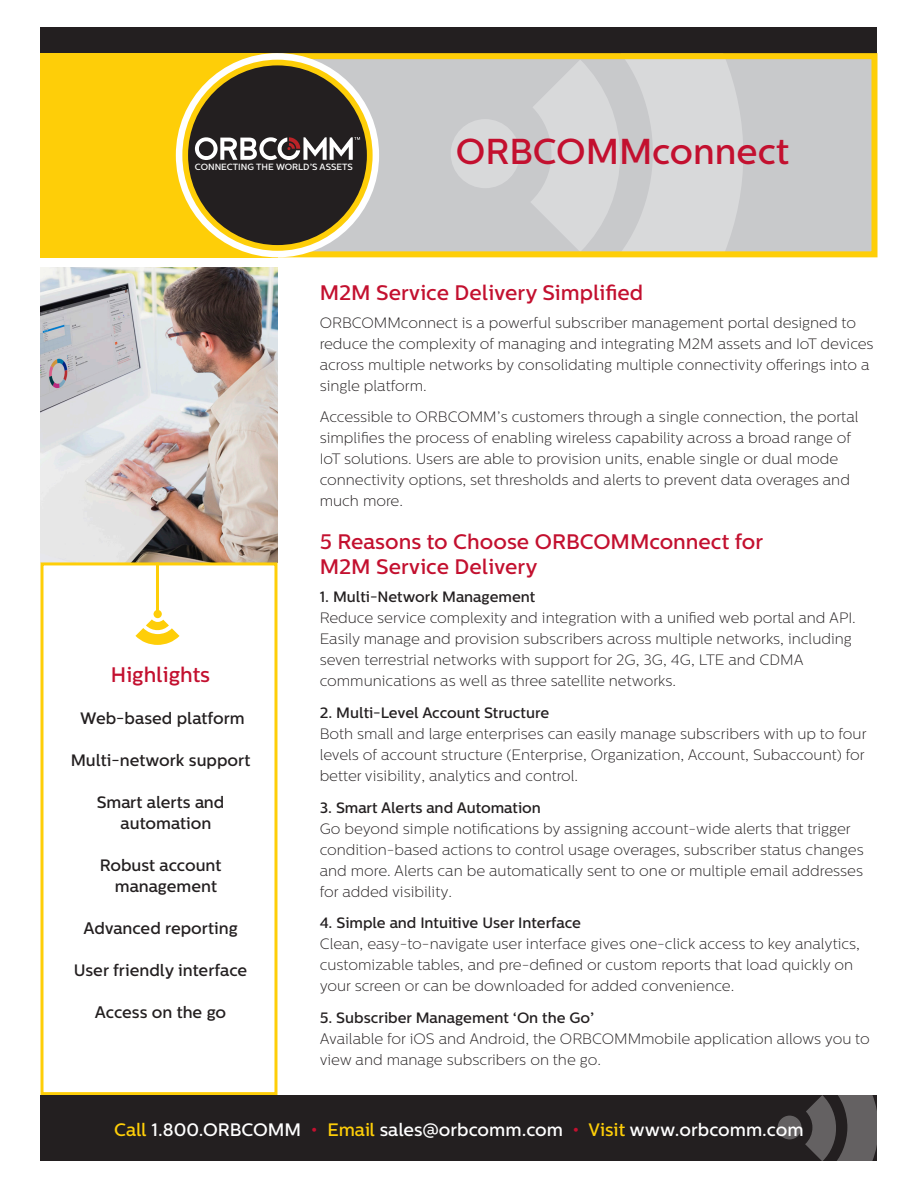
<style>
.page{position:relative;width:918px;height:1188px;background:#fff}
.page>*{position:absolute;margin:0;border:0;box-sizing:border-box;transform-origin:0 0}
._18_pt_Header{font:500 36px "Centrale Sans";color:#c3102f}
._11_pt_body{font:500 21px/25.2px "Centrale Sans";color:#c3102f}
._18_pt_Header-2{font:500 21px "Centrale Sans";color:#c3102f}
.t1{font:500 18px "Centrale Sans";color:#fff}
.features_list{font:500 16.5px/21px "Centrale Sans";color:#231f20}
._11_pt_body-2{font:200 15px/21px "Centrale Sans";color:#231f20}
.t2{font:500 9px "Centrale Sans";color:#fff}
.s1{font-weight:500}
.s2{color:#fece08}
.s3{color:#c3102f}
</style>
<div class="page">
<div style="left:40px;top:27px;width:838px;height:26px;background:#231f20"></div>
<div style="left:44px;top:56px;width:830px;height:198px;background:#c8c9cb"></div>
<div style="left:451px;top:119px;width:69px;height:69px;background:#d8d9da;border-radius:50%"></div>
<svg style="left:531px;top:60px;width:212px;height:190px"></svg>
<div style="left:41px;top:53px;width:837px;height:204px;border:6px solid #fece08"></div>
<div style="left:40px;top:53px;width:238px;height:204px;background:#fece08"></div>
<img style="left:40px;top:267px;width:237px;height:295px">
<div style="left:40px;top:562px;width:237px;height:533px;border:3px solid #fece08"></div>
<div style="left:40px;top:1095px;width:838px;height:66px;background:#231f20"></div>
<div style="left:778px;top:1116px;width:24px;height:23px;background:#646162;border-radius:50%"></div>
<svg style="left:805px;top:1095px;width:73px;height:66px"></svg>
<div style="left:176px;top:53px;width:203px;height:204px;background:#fff;border-radius:50%"></div>
<svg style="left:182px;top:60px;width:191px;height:191px;background:#fbce13"></svg>
<div style="left:188px;top:65px;width:179px;height:180px;background:#231f20;border-radius:50%"></div>
<svg style="left:195px;top:137px;width:165px;height:23px"></svg>
<hr style="left:156px;top:562px;width:3px;height:50px;background:#fece08">
<div style="left:154px;top:610px;width:8px;height:8px;background:#fece08;border-radius:50%"></div>
<svg style="left:135px;top:619px;width:45px;height:26px"></svg>
<p class="t2" style="left:195px;top:162px;width:159px">CONNECTING THE WORLD’S ASSETS</p>
<p class="_18_pt_Header" style="left:456px;top:130px;width:335px">ORBCOMMconnect</p>
<p class="_11_pt_body" style="left:111px;top:662px;width:101px">Highlights</p>
<p class="features_list" style="left:80px;top:708px;width:166px">Web-based platform</p>
<p class="features_list" style="left:71px;top:750px;width:181px">Multi-network support</p>
<p class="features_list" style="left:121px;top:792px;width:105px;text-indent:-24px">Smart alerts and automation</p>
<p class="features_list" style="left:100px;top:855px;width:123px;text-align:right">Robust account management</p>
<p class="features_list" style="left:83px;top:918px;width:156px">Advanced reporting</p>
<p class="features_list" style="left:74px;top:960px;width:175px">User friendly interface</p>
<p class="features_list" style="left:95px;top:1002px;width:133px">Access on the go</p>
<p class="_18_pt_Header-2" style="left:320px;top:280px;width:325px">M2M Service Delivery Simplified</p>
<p class="_11_pt_body-2" style="left:320px;top:312px;width:555px">ORBCOMMconnect is a powerful subscriber management portal designed to reduce the complexity of managing and integrating M2M assets and IoT devices across multiple networks by consolidating multiple connectivity offerings into a single platform.</p>
<p class="_11_pt_body-2" style="left:320px;top:407px;width:540px">Accessible to ORBCOMM’s customers through a single connection, the portal simplifies the process of enabling wireless capability across a broad range of IoT solutions. Users are able to provision units, enable single or dual mode connectivity options, set thresholds and alerts to prevent data overages and much more.</p>
<p class="_11_pt_body" style="left:320px;top:529px;width:445px">5 Reasons to Choose ORBCOMMconnect for<br>M2M Service Delivery</p>
<p class="_11_pt_body-2" style="left:320px;top:586px;width:538px"><span class="s1">1. Multi-Network Management<br></span>Reduce service complexity and integration with a unified web portal and API.<br>Easily manage and provision subscribers across multiple networks, including seven terrestrial networks with support for 2G, 3G, 4G, LTE and CDMA communications as well as three satellite networks.</p>
<p class="_11_pt_body-2" style="left:320px;top:702px;width:548px"><span class="s1">2. Multi-Level Account Structure<br></span>Both small and large enterprises can easily manage subscribers with up to four levels of account structure (Enterprise, Organization, Account, Subaccount) for better visibility, analytics and control.</p>
<p class="_11_pt_body-2" style="left:320px;top:797px;width:546px"><span class="s1">3. Smart Alerts and Automation<br></span>Go beyond simple notifications by assigning account-wide alerts that trigger condition-based actions to control usage overages, subscriber status changes and more. Alerts can be automatically sent to one or multiple email addresses for added visibility.</p>
<p class="_11_pt_body-2" style="left:320px;top:913px;width:542px"><span class="s1">4. Simple and Intuitive User Interface<br></span>Clean, easy-to-navigate user interface gives one-click access to key analytics, customizable tables, and pre-defined or custom reports that load quickly on your screen or can be downloaded for added convenience.</p>
<p class="_11_pt_body-2" style="left:320px;top:1008px;width:552px"><span class="s1">5. Subscriber Management ‘On the Go’<br></span>Available for iOS and Android, the ORBCOMMmobile application allows you to view and manage subscribers on the go.</p>
<p class="t1" style="left:114px;top:1119px;width:691px"><span class="s2">Call</span> 1.800.ORBCOMM <span class="s3">•</span> <span class="s2">Email</span> sales@orbcomm.com <span class="s3">•</span> <span class="s2">Visit</span> www.orbcomm.com</p>
</div>
